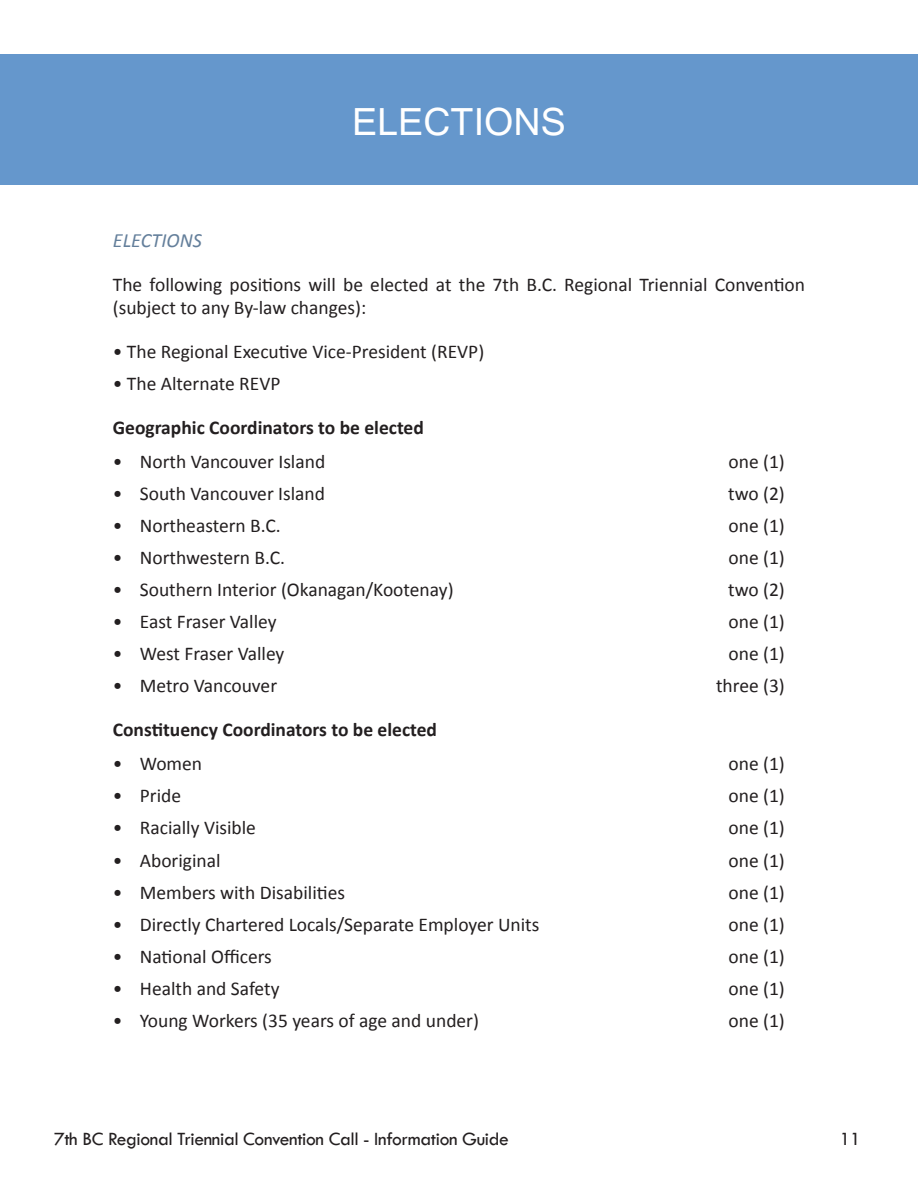
<style>
.page{position:relative;width:918px;height:1188px;background:#fff}
.page>*{position:absolute;margin:0;border:0;box-sizing:border-box;transform-origin:0 0}
.t1{font:42px "Vrinda";color:#fff}
.t2{font:italic 20.25px "Calibri";color:#647f9b}
.t3{font:19.5px/23.4px "Calibri";color:#231f20}
.t4{font:700 19.5px "Calibri";color:#231f20}
.t5{font:19.5px "Tw Cen";letter-spacing:-.02em;color:#231f20}
</style>
<div class="page">
<div style="left:0;top:54px;width:918px;height:131px;background:#6597cc"></div>
<p class="t1" style="left:352px;top:94px;width:215px">ELECTIONS</p>
<p class="t2" style="left:113px;top:227px;width:91px">ELECTIONS</p>
<p class="t3" style="left:113px;top:273px;width:694px">The following positions will be elected at the 7th B.C. Regional Triennial Convention (subject to any By-law changes):</p>
<p class="t3" style="left:113px;top:340px;width:373px">• The Regional Executive Vice-President (REVP)</p>
<p class="t3" style="left:113px;top:372px;width:169px">• The Alternate REVP</p>
<p class="t4" style="left:113px;top:415px;width:312px">Geographic Coordinators to be elected</p>
<p class="t3" style="left:113px;top:450px;width:214px">• North Vancouver Island</p>
<p class="t3" style="left:729px;top:450px;width:58px">one (1)</p>
<p class="t3" style="left:113px;top:482px;width:214px">• South Vancouver Island</p>
<p class="t3" style="left:728px;top:482px;width:58px">two (2)</p>
<p class="t3" style="left:113px;top:514px;width:169px">• Northeastern B.C.</p>
<p class="t3" style="left:729px;top:514px;width:58px">one (1)</p>
<p class="t3" style="left:113px;top:546px;width:174px">• Northwestern B.C.</p>
<p class="t3" style="left:729px;top:546px;width:58px">one (1)</p>
<p class="t3" style="left:113px;top:578px;width:342px">• Southern Interior (Okanagan/Kootenay)</p>
<p class="t3" style="left:728px;top:578px;width:58px">two (2)</p>
<p class="t3" style="left:113px;top:610px;width:165px">• East Fraser Valley</p>
<p class="t3" style="left:729px;top:610px;width:58px">one (1)</p>
<p class="t3" style="left:113px;top:642px;width:173px">• West Fraser Valley</p>
<p class="t3" style="left:729px;top:642px;width:58px">one (1)</p>
<p class="t3" style="left:113px;top:674px;width:166px">• Metro Vancouver</p>
<p class="t3" style="left:716px;top:674px;width:70px">three (3)</p>
<p class="t4" style="left:113px;top:717px;width:326px">Constituency Coordinators to be elected</p>
<p class="t3" style="left:113px;top:752px;width:91px">• Women</p>
<p class="t3" style="left:729px;top:752px;width:58px">one (1)</p>
<p class="t3" style="left:113px;top:784px;width:70px">• Pride</p>
<p class="t3" style="left:729px;top:784px;width:58px">one (1)</p>
<p class="t3" style="left:113px;top:816px;width:145px">• Racially Visible</p>
<p class="t3" style="left:729px;top:816px;width:58px">one (1)</p>
<p class="t3" style="left:113px;top:848px;width:109px">• Aboriginal</p>
<p class="t3" style="left:729px;top:848px;width:58px">one (1)</p>
<p class="t3" style="left:113px;top:881px;width:234px">• Members with Disabilities</p>
<p class="t3" style="left:729px;top:881px;width:58px">one (1)</p>
<p class="t3" style="left:113px;top:913px;width:428px">• Directly Chartered Locals/Separate Employer Units</p>
<p class="t3" style="left:729px;top:913px;width:58px">one (1)</p>
<p class="t3" style="left:113px;top:945px;width:161px">• National Officers</p>
<p class="t3" style="left:729px;top:945px;width:58px">one (1)</p>
<p class="t3" style="left:113px;top:977px;width:168px">• Health and Safety</p>
<p class="t3" style="left:729px;top:977px;width:58px">one (1)</p>
<p class="t3" style="left:113px;top:1009px;width:368px">• Young Workers (35 years of age and under)</p>
<p class="t3" style="left:729px;top:1009px;width:58px">one (1)</p>
<p class="t5" style="left:54px;top:1127px;width:456px">7th BC Regional Triennial Convention Call - Information Guide</p>
<p class="t5" style="left:840px;top:1127px;width:23px">11</p>
</div>
